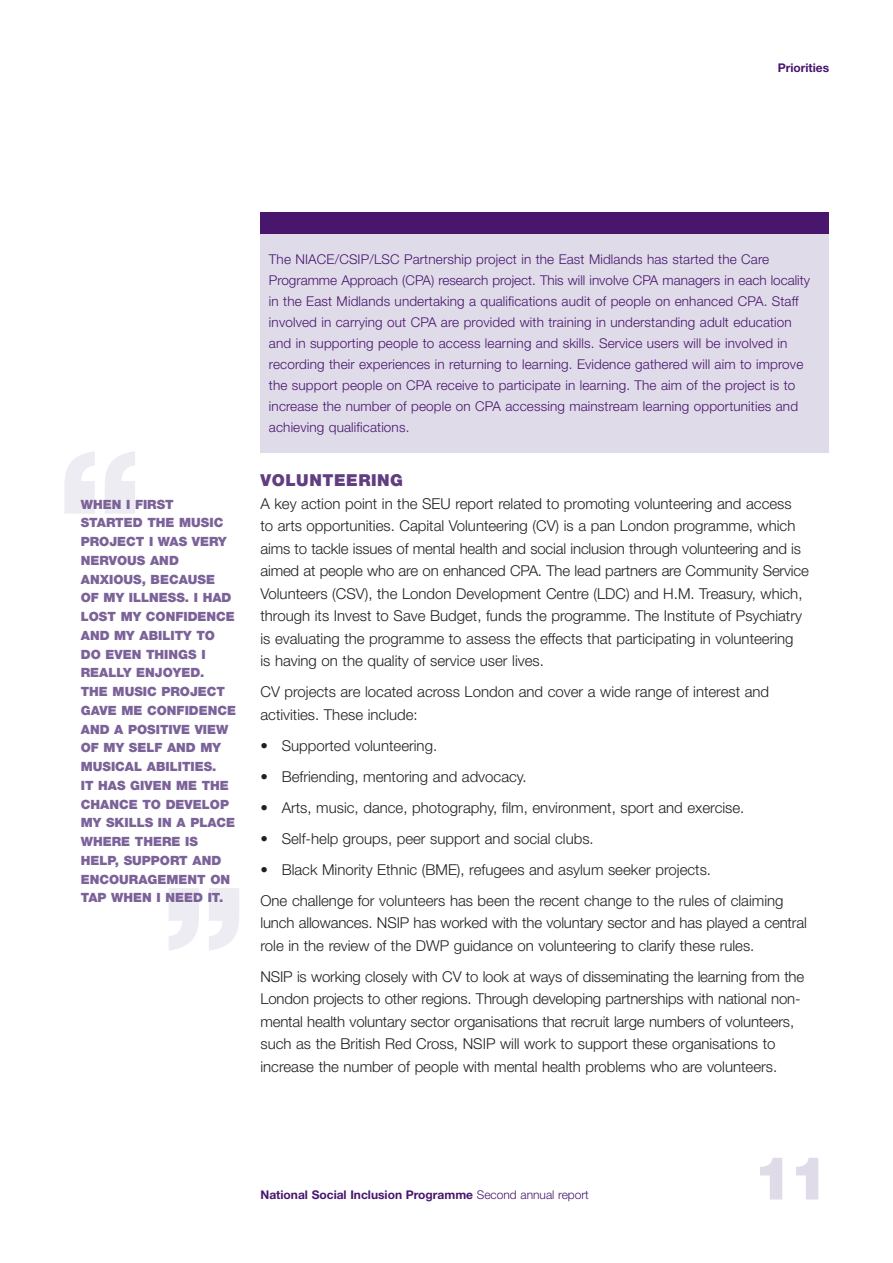
<style>
.page{position:relative;width:893px;height:1263px;background:#fff}
.page>*{position:absolute;margin:0;border:0;box-sizing:border-box;transform-origin:0 0}
.t1{font:900 165px "Helvetica Neue";color:#eeecf3}
.t2{font:900 60px "Helvetica Neue";color:#e0dbe9}
.t3{font:900 16.5px "Helvetica Neue";letter-spacing:.035em;color:#603e81}
.t4{font:300 15px/22.5px "Helvetica Neue";color:#231f20}
.t5{font:300 13.5px/21px "Helvetica Neue";letter-spacing:.01em;color:#48166d}
.t6{font:900 12.75px/18.8px "Helvetica Neue";color:#7b6299}
.t7{font:700 12px "Helvetica Neue";color:#48166d}
.s1{font-weight:300}
</style>
<div class="page">
<div style="left:260px;top:234px;width:569px;height:219px;background:#e0dbe9"></div>
<div style="left:260px;top:213px;width:569px;height:21px;background:#48166d"></div>
<p class="t7" style="left:778px;top:64px;width:53px">Priorities</p>
<h1 class="t1" style="left:57px;top:451px;width:87px">“</h1>
<p class="t6" style="left:81px;top:496px;width:157px">WHEN I FIRST<br>STARTED THE MUSIC<br>PROJECT I WAS VERY<br>NERVOUS AND<br>ANXIOUS, BECAUSE<br>OF MY ILLNESS. I HAD<br>LOST MY CONFIDENCE<br>AND MY ABILITY TO<br>DO EVEN THINGS I<br>REALLY ENJOYED.<br>THE MUSIC PROJECT<br>GAVE ME CONFIDENCE<br>AND A POSITIVE VIEW<br>OF MY SELF AND MY<br>MUSICAL ABILITIES.<br>IT HAS GIVEN ME THE<br>CHANCE TO DEVELOP<br>MY SKILLS IN A PLACE<br>WHERE THERE IS<br>HELP, SUPPORT AND<br>ENCOURAGEMENT ON<br>TAP WHEN I NEED IT.</p>
<h1 class="t1" style="left:161px;top:888px;width:87px">”</h1>
<p class="t5" style="left:269px;top:250px;width:543px">The NIACE/CSIP/LSC Partnership project in the East Midlands has started the Care Programme Approach (CPA) research project. This will involve CPA managers in each locality in the East Midlands undertaking a qualifications audit of people on enhanced CPA. Staff involved in carrying out CPA are provided with training in understanding adult education and in supporting people to access learning and skills. Service users will be involved in recording their experiences in returning to learning. Evidence gathered will aim to improve the support people on CPA receive to participate in learning. The aim of the project is to increase the number of people on CPA accessing mainstream learning opportunities and achieving qualifications.</p>
<p class="t3" style="left:260px;top:474px;width:144px">VOLUNTEERING</p>
<p class="t4" style="left:260px;top:493px;width:550px">A key action point in the SEU report related to promoting volunteering and access<br>to arts opportunities. Capital Volunteering (CV) is a pan London programme, which aims to tackle issues of mental health and social inclusion through volunteering and is aimed at people who are on enhanced CPA. The lead partners are Community Service Volunteers (CSV), the London Development Centre (LDC) and H.M. Treasury, which, through its Invest to Save Budget, funds the programme. The Institute of Psychiatry is evaluating the programme to assess the effects that participating in volunteering<br>is having on the quality of service user lives.</p>
<p class="t4" style="left:260px;top:682px;width:510px">CV projects are located across London and cover a wide range of interest and activities. These include:</p>
<p class="t4" style="left:260px;top:735px;width:178px">• Supported volunteering.</p>
<p class="t4" style="left:260px;top:766px;width:268px">• Befriending, mentoring and advocacy.</p>
<p class="t4" style="left:260px;top:797px;width:485px">• Arts, music, dance, photography, film, environment, sport and exercise.</p>
<p class="t4" style="left:260px;top:828px;width:335px">• Self-help groups, peer support and social clubs.</p>
<p class="t4" style="left:260px;top:855px;width:525px;line-height:31px">• Black Minority Ethnic (BME), refugees and asylum seeker projects.<br>One challenge for volunteers has been the recent change to the rules of claiming</p>
<p class="t4" style="left:260px;top:913px;width:548px">lunch allowances. NSIP has worked with the voluntary sector and has played a central role in the review of the DWP guidance on volunteering to clarify these rules.</p>
<p class="t4" style="left:260px;top:966px;width:545px">NSIP is working closely with CV to look at ways of disseminating the learning from the London projects to other regions. Through developing partnerships with national non&shy;mental health voluntary sector organisations that recruit large numbers of volunteers, such as the British Red Cross, NSIP will work to support these organisations to increase the number of people with mental health problems who are volunteers.</p>
<p class="t7" style="left:260px;top:1191px;width:330px">National Social Inclusion Programme <span class="s1">Second annual report</span></p>
<h2 class="t2" style="left:753px;top:1157px;width:78px">11</h2>
</div>
